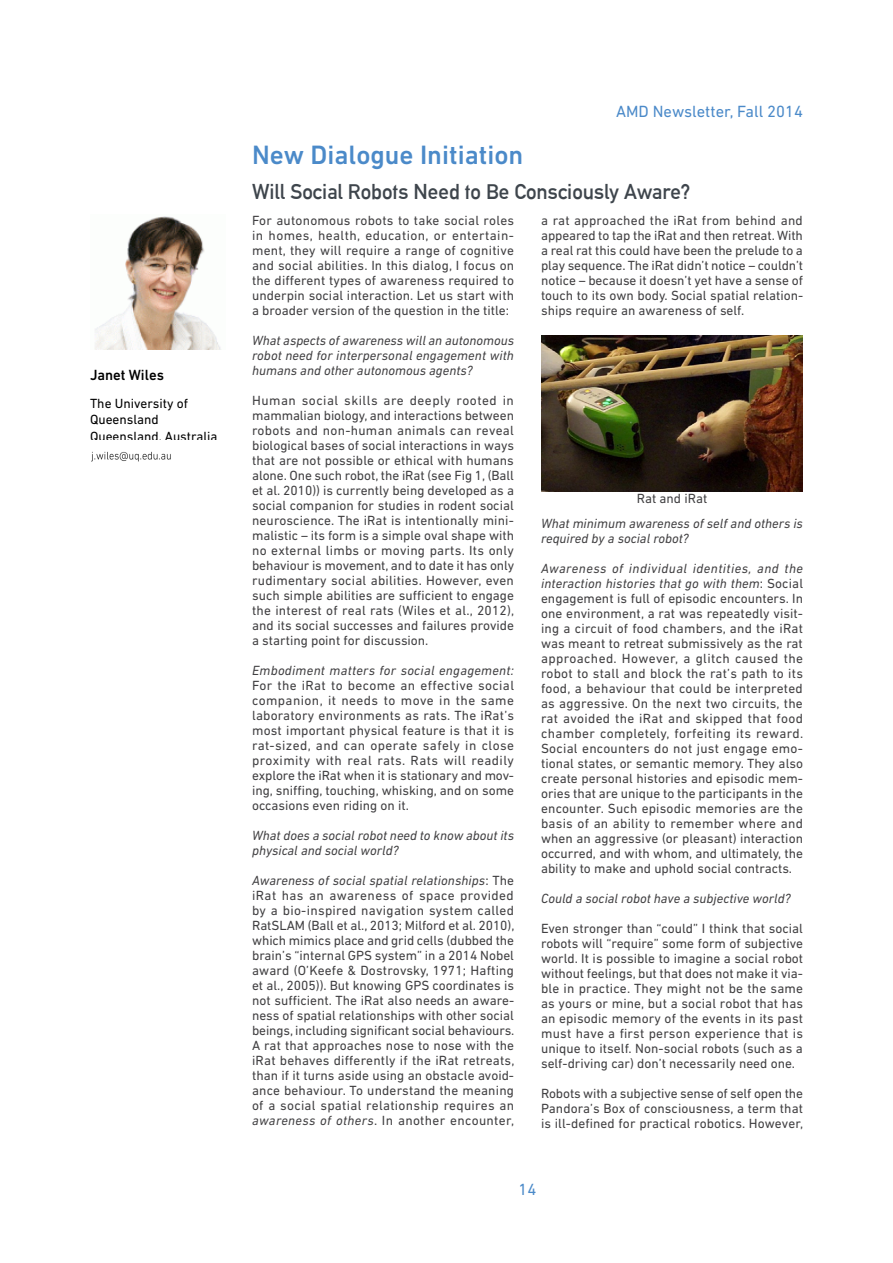
<style>
.page{position:relative;width:893px;height:1263px;background:#fff}
.page>*{position:absolute;margin:0;border:0;box-sizing:border-box;transform-origin:0 0}
.t1{font:500 27px "DIN Next LT Pro";color:#4b8ac9}
.t2{font:21px "Alte DIN1451 Mittelschrift";color:#3e454c}
.t3{font:16.5px "DIN Next LT Pro";color:#4b8ac9}
.t4{font:500 15px "DIN Next LT Pro";color:#000}
.t5{font:13.5px/15px "DIN Next LT Pro";color:#414042;text-align:justify}
.t6{font:italic 13.5px/15px "DIN Next LT Pro";color:#414042}
.t7{font:13.5px/16.5px "DIN Next LT Pro";color:#000}
.t8{font:italic 13.5px "DIN Next LT Pro";letter-spacing:.02em;color:#414042}
.s1{font-style:italic}
</style>
<div class="page">
<img style="left:94px;top:216px;width:127px;height:134px">
<img style="left:91px;top:451px;width:80px;height:11px">
<img style="left:542px;top:335px;width:260px;height:156px">
<p class="t4" style="left:90px;top:366px;width:75px">Janet Wiles</p>
<p class="t7" style="left:90px;top:395px;width:129px">The University of<br>Queensland<br>Queensland, Australia</p>
<h1 class="t1" style="left:252px;top:139px;width:273px">New Dialogue Initiation</h1>
<p class="t3" style="left:616px;top:102px;width:188px">AMD Newsletter, Fall 2014</p>
<h2 class="t2" style="left:252px;top:179px;width:440px">Will Social Robots Need to Be Consciously Aware?</h2>
<p class="t5" style="left:252px;top:213px;width:264px">For autonomous robots to take social roles in homes, health, education, or entertain&shy;ment, they will require a range of cognitive and social abilities. In this dialog, I focus on the different types of awareness required to underpin social interaction. Let us start with a broader version of the question in the title:</p>
<p class="t6" style="left:252px;top:333px;width:264px;text-align:justify">What aspects of awareness will an autonomous robot need for interpersonal engagement with humans and other autonomous agents?</p>
<p class="t5" style="left:252px;top:393px;width:264px">Human social skills are deeply rooted in mammalian biology, and interactions between robots and non-human animals can reveal biological bases of social interactions in ways that are not possible or ethical with humans alone. One such robot, the iRat (see Fig 1, (Ball et al. 2010)) is currently being developed as a social companion for studies in rodent social neuroscience. The iRat is intentionally mini&shy;malistic – its form is a simple oval shape with no external limbs or moving parts. Its only behaviour is movement, and to date it has only rudimentary social abilities. However, even such simple abilities are sufficient to engage the interest of real rats (Wiles et al., 2012), and its social successes and failures provide a starting point for discussion.</p>
<p class="t8" style="left:252px;top:663px;width:263px">Embodiment matters for social engagement:</p>
<p class="t5" style="left:252px;top:678px;width:264px">For the iRat to become an effective social companion, it needs to move in the same laboratory environments as rats. The iRat’s most important physical feature is that it is rat-sized, and can operate safely in close proximity with real rats. Rats will readily explore the iRat when it is stationary and mov&shy;ing, sniffing, touching, whisking, and on some occasions even riding on it.</p>
<p class="t6" style="left:252px;top:828px;width:263px">What does a social robot need to know about its physical and social world?</p>
<p class="t5" style="left:252px;top:873px;width:264px"><span class="s1">Awareness of social spatial relationships</span>: The iRat has an awareness of space provided by a bio-inspired navigation system called RatSLAM (Ball et al., 2013; Milford et al. 2010), which mimics place and grid cells (dubbed the brain’s “internal GPS system” in a 2014 Nobel award (O’Keefe &amp; Dostrovsky, 1971; Hafting et al., 2005)). But knowing GPS coordinates is not sufficient. The iRat also needs an aware&shy;ness of spatial relationships with other social beings, including significant social behaviours.<br>A rat that approaches nose to nose with the iRat behaves differently if the iRat retreats, than if it turns aside using an obstacle avoid&shy;ance behaviour. To understand the meaning of a social spatial relationship requires an <span class="s1">awareness of others</span>. In another encounter,</p>
<p class="t5" style="left:541px;top:213px;width:264px">a rat approached the iRat from behind and appeared to tap the iRat and then retreat. With a real rat this could have been the prelude to a play sequence. The iRat didn’t notice – couldn’t notice – because it doesn’t yet have a sense of touch to its own body. Social spatial relation&shy;ships require an awareness of self.</p>
<p class="t5" style="left:637px;top:490px;width:72px">Rat and iRat</p>
<p class="t6" style="left:541px;top:516px;width:263px">What minimum awareness of self and others is required by a social robot?</p>
<p class="t5" style="left:541px;top:561px;width:264px"><span class="s1">Awareness of individual identities, and the interaction histories that go with them</span>: Social engagement is full of episodic encounters. In one environment, a rat was repeatedly visit&shy;ing a circuit of food chambers, and the iRat was meant to retreat submissively as the rat approached. However, a glitch caused the robot to stall and block the rat’s path to its food, a behaviour that could be interpreted as aggressive. On the next two circuits, the rat avoided the iRat and skipped that food chamber completely, forfeiting its reward.<br>Social encounters do not just engage emo&shy;tional states, or semantic memory. They also create personal histories and episodic mem&shy;ories that are unique to the participants in the encounter. Such episodic memories are the basis of an ability to remember where and when an aggressive (or pleasant) interaction occurred, and with whom, and ultimately, the ability to make and uphold social contracts.</p>
<p class="t6" style="left:541px;top:891px;width:251px">Could a social robot have a subjective world?</p>
<p class="t5" style="left:541px;top:921px;width:264px">Even stronger than “could” I think that social robots will “require” some form of subjective world. It is possible to imagine a social robot without feelings, but that does not make it via&shy;ble in practice. They might not be the same as yours or mine, but a social robot that has an episodic memory of the events in its past must have a first person experience that is unique to itself. Non-social robots (such as a self-driving car) don’t necessarily need one.</p>
<p class="t5" style="left:541px;top:1086px;width:264px">Robots with a subjective sense of self open the Pandora’s Box of consciousness, a term that is ill-defined for practical robotics. However,</p>
<p class="t3" style="left:519px;top:1180px;width:19px">14</p>
</div>
